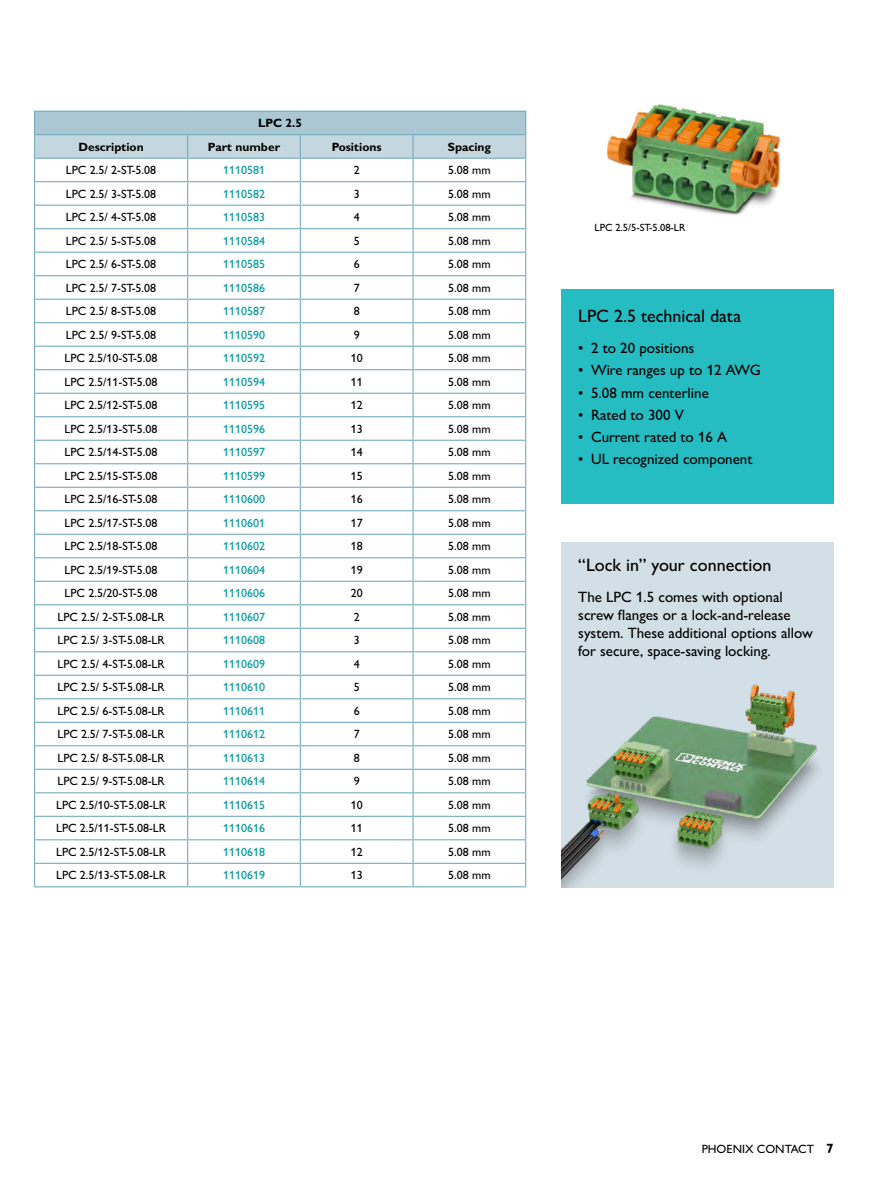
<style>
.page{position:relative;width:893px;height:1187px;background:#fff}
.page>*{position:absolute;margin:0;border:0;box-sizing:border-box;transform-origin:0 0}
.t1{font:18px "Px C Gill Alt One";color:#000}
.t2{font:15px/18px "Px C Gill Alt One";color:#000}
.t3{font:12px "Px C Gill Alt One";color:#000}
.t4{font:12px "Px C Gill Alt One";color:#0099a1}
.t5{font:700 12px "Px C Gill Alt One";color:#000}
.t6{font:10.5px "Px C Gill Alt One";color:#000}
.s1{font-weight:700;font-size:13.5px}
</style>
<div class="page">
<hr style="left:34px;top:111px;width:154px;height:1px;background:#76abbd">
<hr style="left:188px;top:111px;width:112px;height:1px;background:#76abbd">
<hr style="left:300px;top:111px;width:113px;height:1px;background:#76abbd">
<hr style="left:413px;top:111px;width:113px;height:1px;background:#76abbd">
<svg style="left:34px;top:112px;width:492px;height:774px"></svg>
<hr style="left:34px;top:886px;width:154px;height:1px;background:#76abbd">
<hr style="left:188px;top:886px;width:112px;height:1px;background:#76abbd">
<hr style="left:300px;top:886px;width:113px;height:1px;background:#76abbd">
<hr style="left:413px;top:886px;width:113px;height:1px;background:#76abbd">
<div style="left:561px;top:289px;width:272px;height:214px;background:#25bdc2"></div>
<div style="left:561px;top:542px;width:272px;height:345px;background:#d2dfe6"></div>
<img style="left:607px;top:104px;width:173px;height:111px">
<img style="left:561px;top:684px;width:257px;height:203px">
<p class="t5" style="left:258px;top:115px;width:45px">LPC 2.5</p>
<p class="t5" style="left:78px;top:139px;width:67px">Description</p>
<p class="t5" style="left:208px;top:139px;width:74px">Part number</p>
<p class="t5" style="left:332px;top:139px;width:51px">Positions</p>
<p class="t5" style="left:448px;top:139px;width:45px">Spacing</p>
<p class="t3" style="left:66px;top:163px;width:92px">LPC 2.5/ 2-ST-5.08</p>
<p class="t4" style="left:223px;top:163px;width:43px">1110581</p>
<p class="t3" style="left:354px;top:163px;width:7px">2</p>
<p class="t3" style="left:448px;top:163px;width:44px">5.08 mm</p>
<p class="t3" style="left:66px;top:186px;width:92px">LPC 2.5/ 3-ST-5.08</p>
<p class="t4" style="left:223px;top:186px;width:43px">1110582</p>
<p class="t3" style="left:354px;top:186px;width:7px">3</p>
<p class="t3" style="left:448px;top:186px;width:44px">5.08 mm</p>
<p class="t3" style="left:66px;top:210px;width:92px">LPC 2.5/ 4-ST-5.08</p>
<p class="t4" style="left:223px;top:210px;width:43px">1110583</p>
<p class="t3" style="left:354px;top:210px;width:7px">4</p>
<p class="t3" style="left:448px;top:210px;width:44px">5.08 mm</p>
<p class="t3" style="left:66px;top:233px;width:92px">LPC 2.5/ 5-ST-5.08</p>
<p class="t4" style="left:223px;top:233px;width:43px">1110584</p>
<p class="t3" style="left:354px;top:233px;width:7px">5</p>
<p class="t3" style="left:448px;top:233px;width:44px">5.08 mm</p>
<p class="t3" style="left:66px;top:257px;width:92px">LPC 2.5/ 6-ST-5.08</p>
<p class="t4" style="left:223px;top:257px;width:43px">1110585</p>
<p class="t3" style="left:354px;top:257px;width:7px">6</p>
<p class="t3" style="left:448px;top:257px;width:44px">5.08 mm</p>
<p class="t3" style="left:66px;top:280px;width:92px">LPC 2.5/ 7-ST-5.08</p>
<p class="t4" style="left:223px;top:280px;width:43px">1110586</p>
<p class="t3" style="left:354px;top:280px;width:7px">7</p>
<p class="t3" style="left:448px;top:280px;width:44px">5.08 mm</p>
<p class="t3" style="left:66px;top:304px;width:92px">LPC 2.5/ 8-ST-5.08</p>
<p class="t4" style="left:223px;top:304px;width:43px">1110587</p>
<p class="t3" style="left:354px;top:304px;width:7px">8</p>
<p class="t3" style="left:448px;top:304px;width:44px">5.08 mm</p>
<p class="t3" style="left:66px;top:327px;width:92px">LPC 2.5/ 9-ST-5.08</p>
<p class="t4" style="left:223px;top:327px;width:43px">1110590</p>
<p class="t3" style="left:354px;top:327px;width:7px">9</p>
<p class="t3" style="left:448px;top:327px;width:44px">5.08 mm</p>
<p class="t3" style="left:65px;top:351px;width:94px">LPC 2.5/10-ST-5.08</p>
<p class="t4" style="left:223px;top:351px;width:43px">1110592</p>
<p class="t3" style="left:351px;top:351px;width:13px">10</p>
<p class="t3" style="left:448px;top:351px;width:44px">5.08 mm</p>
<p class="t3" style="left:65px;top:374px;width:94px">LPC 2.5/11-ST-5.08</p>
<p class="t4" style="left:223px;top:374px;width:43px">1110594</p>
<p class="t3" style="left:351px;top:374px;width:13px">11</p>
<p class="t3" style="left:448px;top:374px;width:44px">5.08 mm</p>
<p class="t3" style="left:65px;top:398px;width:94px">LPC 2.5/12-ST-5.08</p>
<p class="t4" style="left:223px;top:398px;width:43px">1110595</p>
<p class="t3" style="left:351px;top:398px;width:13px">12</p>
<p class="t3" style="left:448px;top:398px;width:44px">5.08 mm</p>
<p class="t3" style="left:65px;top:421px;width:94px">LPC 2.5/13-ST-5.08</p>
<p class="t4" style="left:223px;top:421px;width:43px">1110596</p>
<p class="t3" style="left:351px;top:421px;width:13px">13</p>
<p class="t3" style="left:448px;top:421px;width:44px">5.08 mm</p>
<p class="t3" style="left:65px;top:445px;width:94px">LPC 2.5/14-ST-5.08</p>
<p class="t4" style="left:223px;top:445px;width:43px">1110597</p>
<p class="t3" style="left:351px;top:445px;width:13px">14</p>
<p class="t3" style="left:448px;top:445px;width:44px">5.08 mm</p>
<p class="t3" style="left:65px;top:468px;width:94px">LPC 2.5/15-ST-5.08</p>
<p class="t4" style="left:223px;top:468px;width:43px">1110599</p>
<p class="t3" style="left:351px;top:468px;width:13px">15</p>
<p class="t3" style="left:448px;top:468px;width:44px">5.08 mm</p>
<p class="t3" style="left:65px;top:492px;width:94px">LPC 2.5/16-ST-5.08</p>
<p class="t4" style="left:223px;top:492px;width:43px">1110600</p>
<p class="t3" style="left:351px;top:492px;width:13px">16</p>
<p class="t3" style="left:448px;top:492px;width:44px">5.08 mm</p>
<p class="t3" style="left:65px;top:515px;width:94px">LPC 2.5/17-ST-5.08</p>
<p class="t4" style="left:223px;top:515px;width:43px">1110601</p>
<p class="t3" style="left:351px;top:515px;width:13px">17</p>
<p class="t3" style="left:448px;top:515px;width:44px">5.08 mm</p>
<p class="t3" style="left:65px;top:539px;width:94px">LPC 2.5/18-ST-5.08</p>
<p class="t4" style="left:223px;top:539px;width:43px">1110602</p>
<p class="t3" style="left:351px;top:539px;width:13px">18</p>
<p class="t3" style="left:448px;top:539px;width:44px">5.08 mm</p>
<p class="t3" style="left:65px;top:562px;width:94px">LPC 2.5/19-ST-5.08</p>
<p class="t4" style="left:223px;top:562px;width:43px">1110604</p>
<p class="t3" style="left:351px;top:562px;width:13px">19</p>
<p class="t3" style="left:448px;top:562px;width:44px">5.08 mm</p>
<p class="t3" style="left:65px;top:586px;width:94px">LPC 2.5/20-ST-5.08</p>
<p class="t4" style="left:223px;top:586px;width:43px">1110606</p>
<p class="t3" style="left:351px;top:586px;width:13px">20</p>
<p class="t3" style="left:448px;top:586px;width:44px">5.08 mm</p>
<p class="t3" style="left:57px;top:609px;width:109px">LPC 2.5/ 2-ST-5.08-LR</p>
<p class="t4" style="left:223px;top:609px;width:43px">1110607</p>
<p class="t3" style="left:354px;top:609px;width:7px">2</p>
<p class="t3" style="left:448px;top:609px;width:44px">5.08 mm</p>
<p class="t3" style="left:57px;top:633px;width:109px">LPC 2.5/ 3-ST-5.08-LR</p>
<p class="t4" style="left:223px;top:633px;width:43px">1110608</p>
<p class="t3" style="left:354px;top:633px;width:7px">3</p>
<p class="t3" style="left:448px;top:633px;width:44px">5.08 mm</p>
<p class="t3" style="left:57px;top:656px;width:109px">LPC 2.5/ 4-ST-5.08-LR</p>
<p class="t4" style="left:223px;top:656px;width:43px">1110609</p>
<p class="t3" style="left:354px;top:656px;width:7px">4</p>
<p class="t3" style="left:448px;top:656px;width:44px">5.08 mm</p>
<p class="t3" style="left:57px;top:680px;width:109px">LPC 2.5/ 5-ST-5.08-LR</p>
<p class="t4" style="left:223px;top:680px;width:43px">1110610</p>
<p class="t3" style="left:354px;top:680px;width:7px">5</p>
<p class="t3" style="left:448px;top:680px;width:44px">5.08 mm</p>
<p class="t3" style="left:57px;top:703px;width:109px">LPC 2.5/ 6-ST-5.08-LR</p>
<p class="t4" style="left:223px;top:703px;width:43px">1110611</p>
<p class="t3" style="left:354px;top:703px;width:7px">6</p>
<p class="t3" style="left:448px;top:703px;width:44px">5.08 mm</p>
<p class="t3" style="left:57px;top:727px;width:109px">LPC 2.5/ 7-ST-5.08-LR</p>
<p class="t4" style="left:223px;top:727px;width:43px">1110612</p>
<p class="t3" style="left:354px;top:727px;width:7px">7</p>
<p class="t3" style="left:448px;top:727px;width:44px">5.08 mm</p>
<p class="t3" style="left:57px;top:750px;width:109px">LPC 2.5/ 8-ST-5.08-LR</p>
<p class="t4" style="left:223px;top:750px;width:43px">1110613</p>
<p class="t3" style="left:354px;top:750px;width:7px">8</p>
<p class="t3" style="left:448px;top:750px;width:44px">5.08 mm</p>
<p class="t3" style="left:57px;top:774px;width:109px">LPC 2.5/ 9-ST-5.08-LR</p>
<p class="t4" style="left:223px;top:774px;width:43px">1110614</p>
<p class="t3" style="left:354px;top:774px;width:7px">9</p>
<p class="t3" style="left:448px;top:774px;width:44px">5.08 mm</p>
<p class="t3" style="left:56px;top:797px;width:111px">LPC 2.5/10-ST-5.08-LR</p>
<p class="t4" style="left:223px;top:797px;width:43px">1110615</p>
<p class="t3" style="left:351px;top:797px;width:13px">10</p>
<p class="t3" style="left:448px;top:797px;width:44px">5.08 mm</p>
<p class="t3" style="left:56px;top:821px;width:111px">LPC 2.5/11-ST-5.08-LR</p>
<p class="t4" style="left:223px;top:821px;width:43px">1110616</p>
<p class="t3" style="left:351px;top:821px;width:13px">11</p>
<p class="t3" style="left:448px;top:821px;width:44px">5.08 mm</p>
<p class="t3" style="left:56px;top:844px;width:111px">LPC 2.5/12-ST-5.08-LR</p>
<p class="t4" style="left:223px;top:844px;width:43px">1110618</p>
<p class="t3" style="left:351px;top:844px;width:13px">12</p>
<p class="t3" style="left:448px;top:844px;width:44px">5.08 mm</p>
<p class="t3" style="left:56px;top:868px;width:111px">LPC 2.5/13-ST-5.08-LR</p>
<p class="t4" style="left:223px;top:868px;width:43px">1110619</p>
<p class="t3" style="left:351px;top:868px;width:13px">13</p>
<p class="t3" style="left:448px;top:868px;width:44px">5.08 mm</p>
<p class="t6" style="left:594px;top:221px;width:92px">LPC 2.5/5-ST-5.08-LR</p>
<h1 class="t1" style="left:578px;top:305px;width:164px">LPC 2.5 technical data</h1>
<p class="t2" style="left:578px;top:339px;width:117px">• 2 to 20 positions</p>
<p class="t2" style="left:578px;top:361px;width:184px">• Wire ranges up to 12 AWG</p>
<p class="t2" style="left:578px;top:383px;width:132px">• 5.08 mm centerline</p>
<p class="t2" style="left:578px;top:405px;width:107px">• Rated to 300 V</p>
<p class="t2" style="left:578px;top:428px;width:150px">• Current rated to 16 A</p>
<p class="t2" style="left:578px;top:450px;width:176px">• UL recognized component</p>
<h1 class="t1" style="left:578px;top:554px;width:195px">“Lock in” your connection</h1>
<p class="t2" style="left:578px;top:587px;width:236px">The LPC 1.5 comes with optional screw flanges or a lock-and-release system. These additional options allow for secure, space-saving locking.</p>
<p class="t3" style="left:702px;top:1141px;width:133px">PHOENIX CONTACT <span class="s1">7</span></p>
</div>
